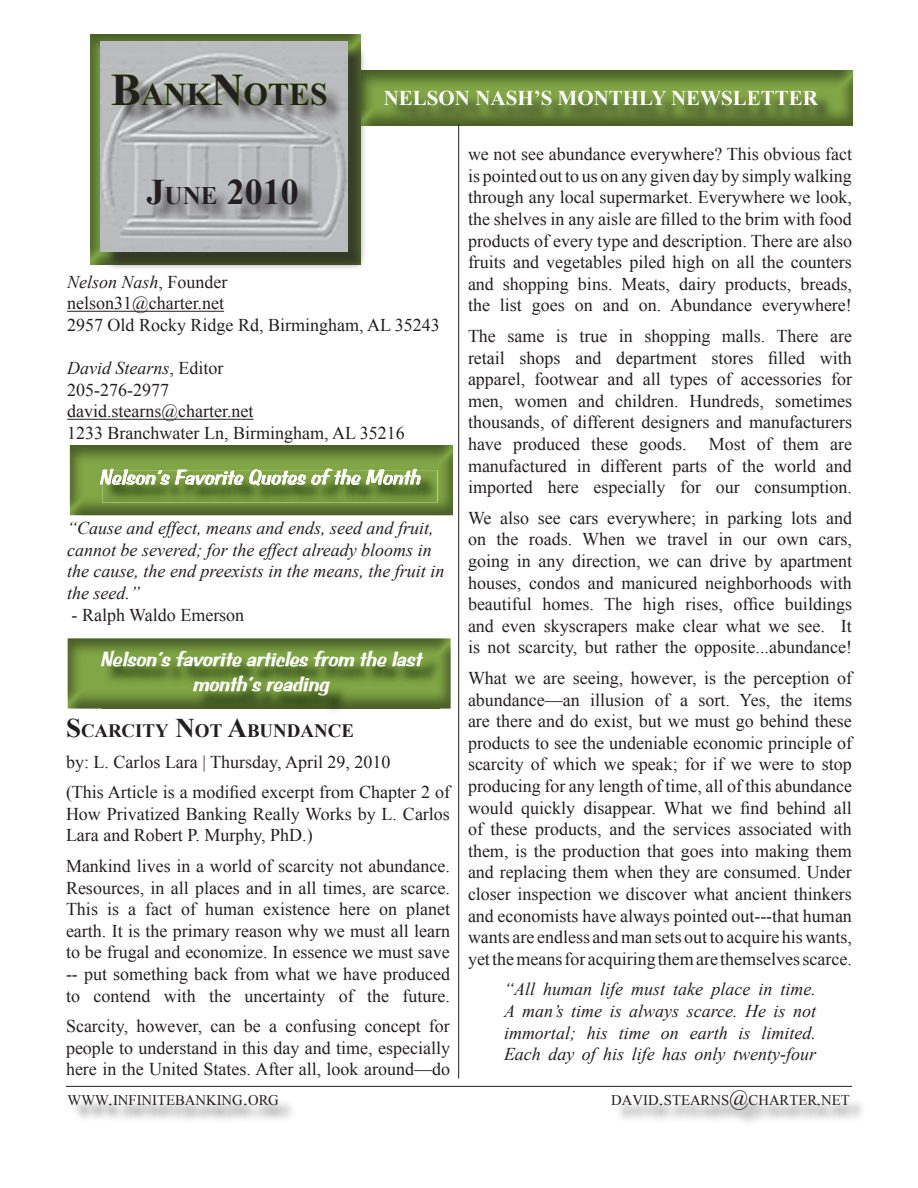
<style>
.page{position:relative;width:918px;height:1188px;background:#fff}
.page>*{position:absolute;margin:0;border:0;box-sizing:border-box;transform-origin:0 0}
.t1{font:700 36px "Times New Roman";color:#231f20}
.t2{font:700 31.5px "Times New Roman";color:#231f20}
.t3{font:italic 21px/25.2px "BRADDON Bold";color:#fff;text-align:center}
.t4{font:700 21px "Times New Roman";color:#fff}
.t5{font:700 18.9px "Times New Roman";color:#231f20}
.t6{font:18px/21.6px "Times New Roman";color:#231f20;text-align:justify}
.t7{font:italic 18px/21.6px "Times New Roman";color:#231f20;text-align:justify}
.t8{font:14.7px "Times New Roman";color:#231f20}
.s1{font-size:45px}
.s2{font-style:inherit}
.s3{font-size:25.2px}
.s4{font-style:italic}
.s5{font-size:27px}
.s6{font-size:21px}
</style>
<div class="page">
<div style="left:360px;top:69px;width:494px;height:59px;background:#231f20;opacity:.5"></div>
<div style="left:90px;top:33px;width:273px;height:234px;background:#231f20;opacity:.5"></div>
<div style="left:103px;top:44px;width:264px;height:227px;background:#231f20;opacity:.75"></div>
<img style="left:101px;top:41px;width:247px;height:211px">
<div style="left:114px;top:77px;width:720px;height:46px;background:#231f20;opacity:.75"></div>
<svg style="left:111px;top:74px;width:216px;height:32px;background:#a0a797"></svg>
<div style="left:70px;top:1093px;width:796px;height:34px;background:#231f20;opacity:.75"></div>
<hr style="left:458px;top:124px;width:1px;height:954px;background:#231f20">
<hr style="left:66px;top:1086px;width:786px;height:1px;background:#231f20">
<hr style="left:67px;top:311px;width:157px;height:1px;background:#231f20">
<hr style="left:67px;top:419px;width:187px;height:1px;background:#231f20">
<div style="left:149px;top:182px;width:167px;height:41px;background:#231f20;opacity:.75"></div>
<div style="left:55px;top:630px;width:412px;height:90px;background:#231f20;opacity:.5"></div>
<div style="left:58px;top:438px;width:411px;height:80px;background:#231f20;opacity:.5"></div>
<h2 class="t2" style="left:111px;top:72px;width:218px"><span class="s1">B</span>ANK<span class="s1">N</span>OTES</h2>
<p class="t4" style="left:384px;top:83px;width:436px">NELSON NASH’S MONTHLY NEWSLETTER</p>
<h1 class="t1" style="left:147px;top:167px;width:154px"><span class="s2">J</span><span class="s3">UNE</span> 2010</h1>
<p class="t6" style="left:67px;top:271px;width:374px;text-align:left"><span class="s4">Nelson Nash</span>, Founder<br>nelson31@charter.net<br>2957 Old Rocky Ridge Rd, Birmingham, AL 35243</p>
<p class="t6" style="left:67px;top:357px;width:339px;text-align:left"><span class="s4">David Stearns</span>, Editor<br>205-276-2977<br>david.stearns@charter.net<br>1233 Branchwater Ln, Birmingham, AL 35216</p>
<p class="t7" style="left:67px;top:517px;width:379px;text-align:left">“Cause and effect, means and ends, seed and fruit, cannot be severed; for the effect already blooms in the cause, the end preexists in the means, the fruit in the seed.”</p>
<p class="t6" style="left:72px;top:604px;width:174px">- Ralph Waldo Emerson</p>
<p class="t3" style="left:100px;top:647px;width:323px">Nelson’s favorite articles from the last month’s reading</p>
<p class="t5" style="left:66px;top:718px;width:290px"><span class="s5">S</span>CARCITY <span class="s5">N</span>OT <span class="s5">A</span>BUNDANCE</p>
<p class="t6" style="left:66px;top:746px;width:385px;line-height:30.6px">by: L. Carlos Lara | Thursday, April 29, 2010<br>(This Article is a modified excerpt from Chapter 2 of</p>
<p class="t6" style="left:66px;top:803px;width:385px">How Privatized Banking Really Works by L. Carlos<br>Lara and Robert P. Murphy, PhD.)</p>
<p class="t6" style="left:66px;top:855px;width:386px">Mankind lives in a world of scarcity not abundance.<br>Resources, in all places and in all times, are scarce.<br>This is a fact of human existence here on planet earth. It is the primary reason why we must all learn to be frugal and economize. In essence we must save -- put something back from what we have produced to contend with the uncertainty of the future.</p>
<p class="t6" style="left:66px;top:1015px;width:386px">Scarcity, however, can be a confusing concept for people to understand in this day and time, especially here in the United States. After all, look around—do</p>
<p class="t6" style="left:468px;top:143px;width:386px">we not see abundance everywhere? This obvious fact is pointed out to us on any given day by simply walking through any local supermarket. Everywhere we look, the shelves in any aisle are filled to the brim with food products of every type and description. There are also fruits and vegetables piled high on all the counters and shopping bins. Meats, dairy products, breads, the list goes on and on. Abundance everywhere!</p>
<p class="t6" style="left:468px;top:325px;width:386px">The same is true in shopping malls. There are retail shops and department stores filled with apparel, footwear and all types of accessories for men, women and children. Hundreds, sometimes thousands, of different designers and manufacturers have produced these goods. Most of them are manufactured in different parts of the world and imported here especially for our consumption.</p>
<p class="t6" style="left:468px;top:507px;width:386px">We also see cars everywhere; in parking lots and on the roads. When we travel in our own cars, going in any direction, we can drive by apartment houses, condos and manicured neighborhoods with beautiful homes. The high rises, office buildings and even skyscrapers make clear what we see. It is not scarcity, but rather the opposite...abundance!</p>
<p class="t6" style="left:468px;top:667px;width:386px">What we are seeing, however, is the perception of abundance—an illusion of a sort. Yes, the items are there and do exist, but we must go behind these products to see the undeniable economic principle of scarcity of which we speak; for if we were to stop producing for any length of time, all of this abundance would quickly disappear. What we find behind all of these products, and the services associated with them, is the production that goes into making them and replacing them when they are consumed. Under closer inspection we discover what ancient thinkers and economists have always pointed out---that human wants are endless and man sets out to acquire his wants, yet the means for acquiring them are themselves scarce.</p>
<p class="t7" style="left:504px;top:978px;width:314px">“All human life must take place in time.<br>A man’s time is always scarce. He is not immortal; his time on earth is limited.<br>Each day of his life has only twenty-four</p>
<p class="t8" style="left:68px;top:1091px;width:213px">WWW<span class="s6">.</span>INFINITEBANKING<span class="s6">.</span>ORG</p>
<p class="t8" style="left:611px;top:1091px;width:240px">DAVID<span class="s6">.</span>STEARNS<span class="s6">@</span>CHARTER<span class="s6">.</span>NET</p>
</div>
